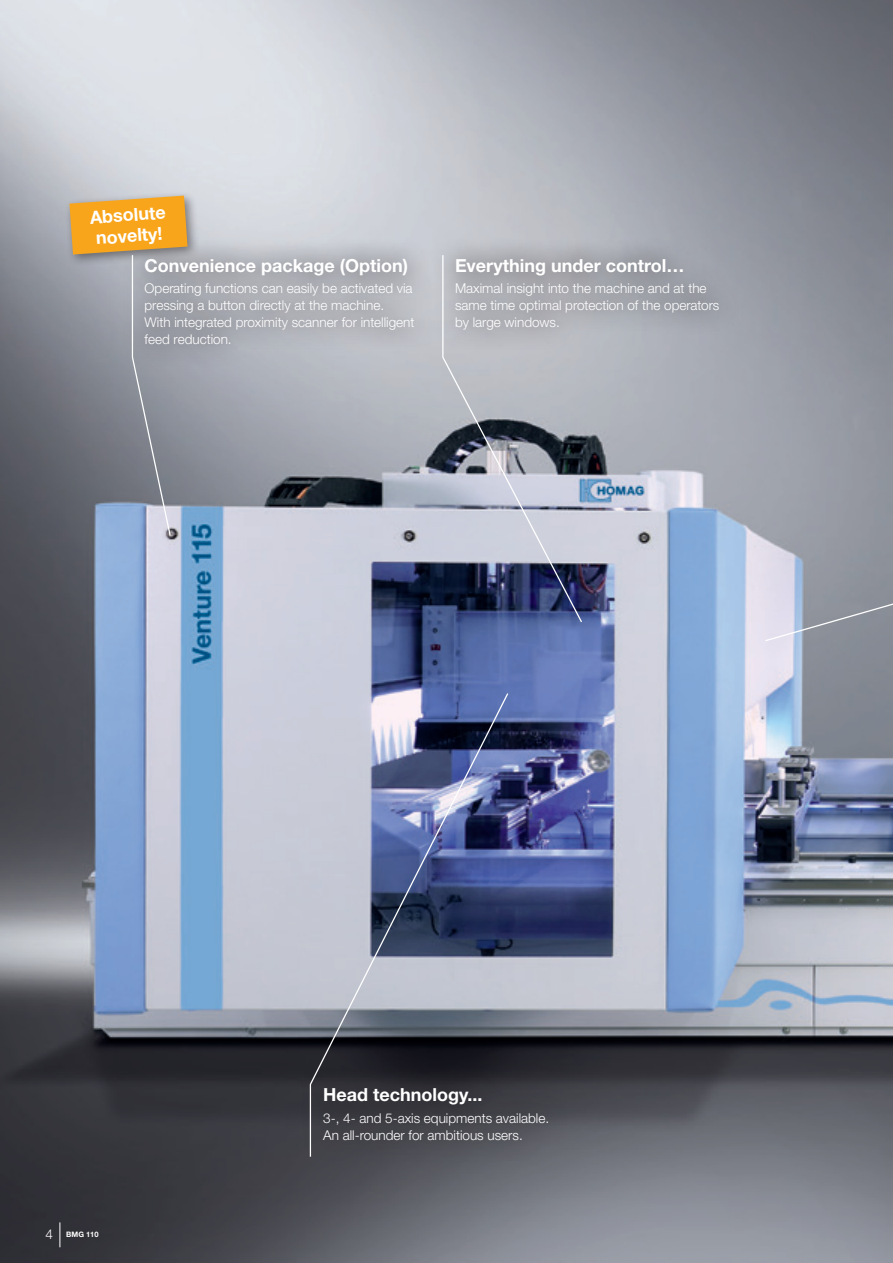
<style>
.page{position:relative;width:893px;height:1263px;background:#fff}
.page>*{position:absolute;margin:0;border:0;box-sizing:border-box;transform-origin:0 0}
._03_Subhead_12_16{font:700 18px "Helvetica Neue LTW1 G";color:#fff}
._03_Subheadline_12_1{font:700 18px "Helvetica Neue LTW1 G";color:#fff}
._05_Fließtext_9_11{font:300 13.5px/17px "Helvetica Neue LTW1 G";color:#fff}
.t1{font:700 7.5px "Helvetica Neue LTW1 G";color:#fff}
.s1{font-weight:300;font-size:13.5px}
</style>
<div class="page">
<img style="left:0;top:0;width:893px;height:1263px">
<svg style="left:188px;top:237px;width:247px;height:131px;background:#b3b5bc"></svg>
<svg style="left:433px;top:237px;width:307px;height:114px;background:#a7aab1"></svg>
<svg style="left:301px;top:1067px;width:266px;height:95px;background:#484950"></svg>
<div style="left:63px;top:190px;width:137px;height:76px;background:#231f20;opacity:.5"></div>
<svg style="left:60px;top:1222px;width:1px;height:25px"></svg>
<svg style="left:69px;top:196px;width:119px;height:341px;background:#9c9489"></svg>
<svg style="left:442px;top:254px;width:141px;height:370px;background:#959aa7"></svg>
<svg style="left:309px;top:692px;width:200px;height:466px;background:#6c7288"></svg>
<svg style="left:764px;top:527px;width:129px;height:115px;background:#a2a5b0"></svg>
<p class="_03_Subheadline_12_1" style="left:89px;top:206px;width:77px;rotate:-4deg">Absolute</p>
<p class="_03_Subheadline_12_1" style="left:95px;top:227px;width:68px;rotate:-4deg">novelty!</p>
<p class="_03_Subhead_12_16" style="left:145px;top:255px;width:265px">Convenience package (Option)</p>
<p class="_05_Fließtext_9_11" style="left:145px;top:280px;width:271px">Operating functions can easily be activated via pressing a button directly at the machine.<br>With integrated proximity scanner for intelligent feed reduction.</p>
<p class="_03_Subhead_12_16" style="left:455px;top:255px;width:231px">Everything under control…</p>
<p class="_05_Fließtext_9_11" style="left:455px;top:280px;width:266px">Maximal insight into the machine and at the same time optimal protection of the operators by large windows.</p>
<p class="t1" style="left:46px;top:1230px;width:55px"><span class="s1">4</span> BMG 110</p>
<p class="_03_Subhead_12_16" style="left:323px;top:1084px;width:161px">Head technology...</p>
<p class="_05_Fließtext_9_11" style="left:323px;top:1109px;width:228px">3-, 4- and 5-axis equipments available.<br>An all-rounder for ambitious users.</p>
</div>
